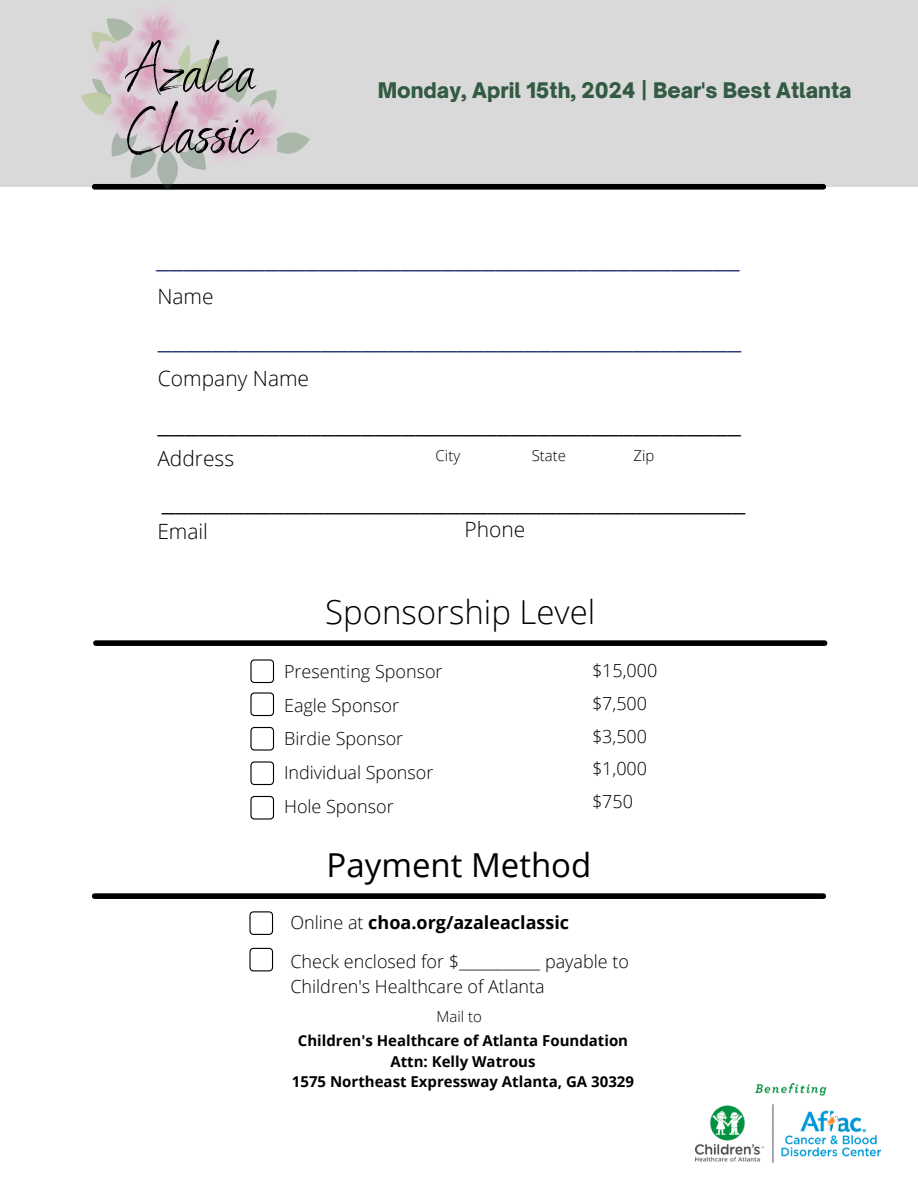
<style>
.page{position:relative;width:918px;height:1188px;background:#fff}
.page>*{position:absolute;margin:0;border:0;box-sizing:border-box;transform-origin:0 0}
.t1{font:64.95px "Benedict";color:#000}
.t2{font:300 33px "Open Sans";color:#000}
.t3{font:300 33px "Open Sans";color:#1a2c6f}
.t4{font:33px "Open Sans";color:#000}
.t5{font:300 21px "Open Sans";color:#000}
.t6{font:900 20.55px "Open Sauce One";color:#335a42}
.t7{font:300 18px "Open Sans";color:#000}
.t8{font:700 18px "Open Sans";color:#000}
.t9{font:700 15px "Open Sans";color:#000}
.t10{font:300 15px "Open Sans";color:#000}
.s1{font-weight:300}
</style>
<div class="page">
<div style="left:0;top:0;width:918px;height:187px;background:#d9d9d9"></div>
<div style="left:95px;top:184px;width:728px;height:6px;background:#000"></div>
<div style="left:96px;top:640px;width:729px;height:6px;background:#000"></div>
<div style="left:250px;top:659px;width:24px;height:24px;border:1px solid #000;border-radius:3px"></div>
<div style="left:250px;top:692px;width:24px;height:24px;border:1px solid #000;border-radius:3px"></div>
<div style="left:250px;top:727px;width:24px;height:24px;border:1px solid #000;border-radius:3px"></div>
<div style="left:250px;top:761px;width:24px;height:24px;border:1px solid #000;border-radius:3px"></div>
<div style="left:250px;top:796px;width:24px;height:24px;border:1px solid #000;border-radius:3px"></div>
<div style="left:95px;top:893px;width:728px;height:6px;background:#000"></div>
<div style="left:249px;top:911px;width:24px;height:24px;border:1px solid #000;border-radius:3px"></div>
<div style="left:249px;top:948px;width:24px;height:23px;border:1px solid #000;border-radius:3px"></div>
<img style="left:696px;top:1083px;width:184px;height:79px">
<img style="left:82px;top:12px;width:228px;height:177px">
<p class="t1" style="left:128px;top:30px;width:130px">Azalea</p>
<p class="t1" style="left:127px;top:91px;width:131px">Classic</p>
<p class="t6" style="left:378px;top:77px;width:475px">Monday, April 15th, 2024 | Bear's Best Atlanta</p>
<p class="t3" style="left:156px;top:232px;width:585px">___________________________________________</p>
<p class="t5" style="left:157px;top:281px;width:58px">Name</p>
<p class="t3" style="left:158px;top:313px;width:585px">___________________________________________</p>
<p class="t5" style="left:158px;top:364px;width:153px">Company Name</p>
<p class="t2" style="left:158px;top:396px;width:585px">___________________________________________</p>
<p class="t10" style="left:436px;top:445px;width:26px">City</p>
<p class="t10" style="left:532px;top:445px;width:36px">State</p>
<p class="t10" style="left:634px;top:445px;width:22px">Zip</p>
<p class="t5" style="left:157px;top:443px;width:78px">Address</p>
<p class="t2" style="left:162px;top:475px;width:585px">___________________________________________</p>
<p class="t5" style="left:157px;top:517px;width:52px">Email</p>
<p class="t5" style="left:464px;top:515px;width:62px">Phone</p>
<p class="t2" style="left:325px;top:588px;width:272px">Sponsorship Level</p>
<p class="t7" style="left:284px;top:659px;width:160px">Presenting Sponsor</p>
<p class="t7" style="left:284px;top:692px;width:116px">Eagle Sponsor</p>
<p class="t7" style="left:284px;top:726px;width:121px">Birdie Sponsor</p>
<p class="t7" style="left:284px;top:760px;width:151px">Individual Sponsor</p>
<p class="t7" style="left:284px;top:793px;width:111px">Hole Sponsor</p>
<p class="t7" style="left:592px;top:658px;width:67px">$15,000</p>
<p class="t7" style="left:592px;top:691px;width:57px">$7,500</p>
<p class="t7" style="left:592px;top:723px;width:57px">$3,500</p>
<p class="t7" style="left:592px;top:756px;width:57px">$1,000</p>
<p class="t7" style="left:592px;top:789px;width:43px">$750</p>
<p class="t4" style="left:327px;top:841px;width:266px">Payment Method</p>
<p class="t8" style="left:290px;top:909px;width:280px"><span class="s1">Online at</span> choa.org/azaleaclassic</p>
<p class="t7" style="left:290px;top:949px;width:340px">Check enclosed for $___________ payable to</p>
<p class="t7" style="left:290px;top:974px;width:256px">Children's Healthcare of Atlanta</p>
<p class="t10" style="left:437px;top:1006px;width:47px">Mail to</p>
<p class="t9" style="left:298px;top:1030px;width:332px">Children's Healthcare of Atlanta Foundation</p>
<p class="t9" style="left:390px;top:1051px;width:147px">Attn: Kelly Watrous</p>
<p class="t9" style="left:292px;top:1071px;width:344px">1575 Northeast Expressway Atlanta, GA 30329</p>
</div>
